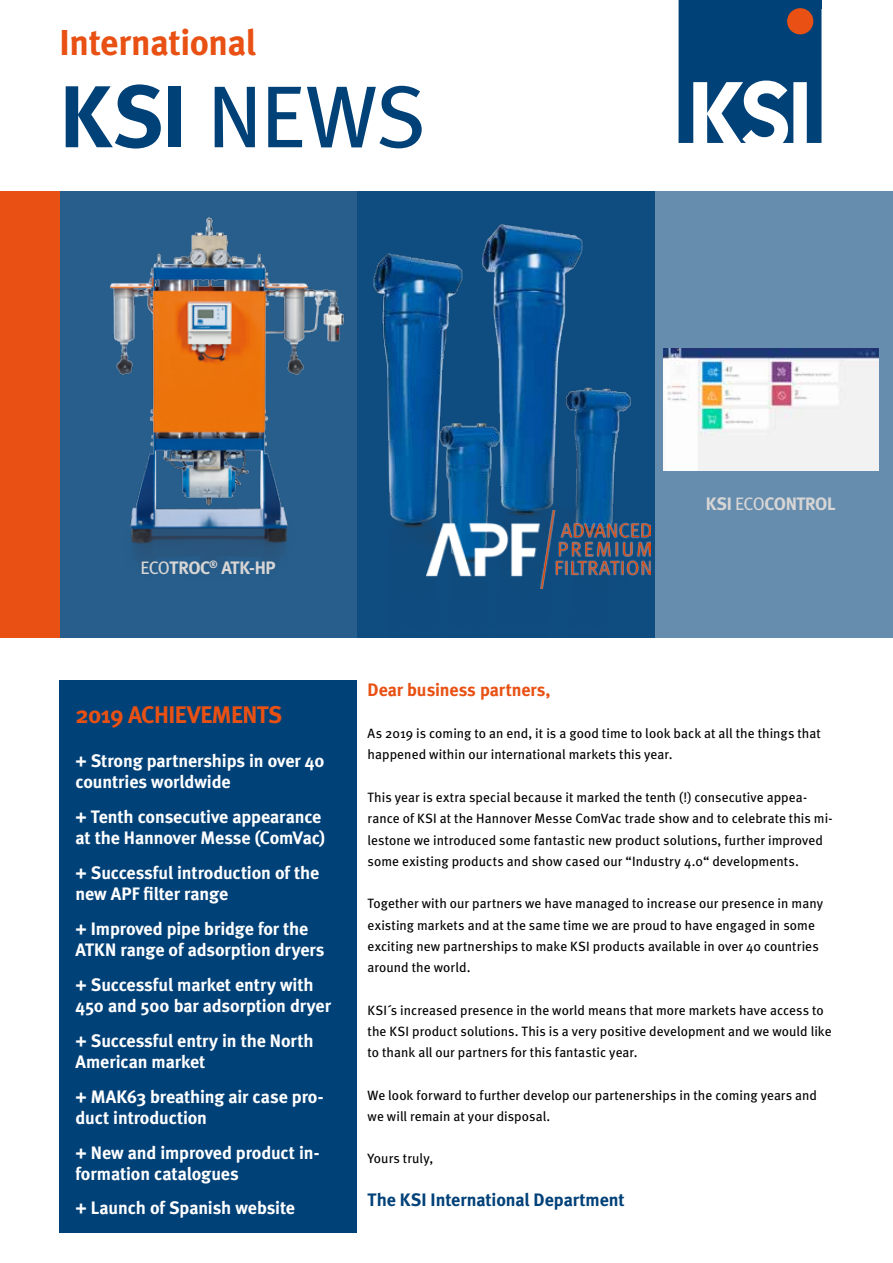
<style>
.page{position:relative;width:893px;height:1263px;background:#fff}
.page>*{position:absolute;margin:0;border:0;box-sizing:border-box;transform-origin:0 0}
.t1{font:87.75px "Meta";color:#004178}
.t2{font:700 36px "Meta";letter-spacing:-.01em;color:#e85113}
.t3{font:700 24px "Meta";letter-spacing:-.02em;color:#e85113}
.t4{font:700 18px/21.6px "Meta";letter-spacing:-.005em;color:#fff}
.t5{font:700 18px "Meta";letter-spacing:-.005em;color:#004178}
.t6{font:700 18px "Meta";letter-spacing:-.02em;color:#d8d6d5}
.t7{font:700 18px "Meta";letter-spacing:-.005em;color:#e85113}
.t8{font:13.5px/21.3px "Meta";letter-spacing:.005em;color:#000}
.s1{font-weight:700}
.s2{font-weight:400}
</style>
<div class="page">
<div style="left:60px;top:191px;width:595px;height:447px;background:#275e8c"></div>
<div style="left:357px;top:191px;width:536px;height:447px;background:#668dae"></div>
<div style="left:60px;top:680px;width:297px;height:553px;background:#004178"></div>
<div style="left:0;top:191px;width:60px;height:447px;background:#e85113"></div>
<svg style="left:679px;top:0;width:142px;height:143px"></svg>
<div style="left:787px;top:8px;width:26px;height:26px;background:#e85113;border-radius:50%"></div>
<img style="left:109px;top:217px;width:210px;height:346px">
<img style="left:319px;top:191px;width:336px;height:447px">
<img style="left:427px;top:510px;width:223px;height:78px">
<img style="left:663px;top:349px;width:215px;height:122px">
<h2 class="t2" style="left:60px;top:20px;width:198px">International</h2>
<h1 class="t1" style="left:60px;top:61px;width:368px"><span class="s1">KSI</span> NEWS</h1>
<h3 class="t6" style="left:140px;top:556px;width:137px"><span class="s2">ECO</span>TROC<sup>®</sup> ATK-HP</h3>
<h3 class="t6" style="left:706px;top:493px;width:131px">KSI <span class="s2">ECO</span>CONTROL</h3>
<h3 class="t3" style="left:76px;top:699px;width:208px">2019 ACHIEVEMENTS</h3>
<h3 class="t4" style="left:76px;top:749px;width:250px">+ Strong partnerships in over 40 countries worldwide</h3>
<h3 class="t4" style="left:76px;top:805px;width:251px">+ Tenth consecutive appearance at the Hannover Messe (ComVac)</h3>
<h3 class="t4" style="left:76px;top:861px;width:245px">+ Successful introduction of the new APF filter range</h3>
<h3 class="t4" style="left:76px;top:917px;width:250px">+ Improved pipe bridge for the<br>ATKN range of adsorption dryers</h3>
<h3 class="t4" style="left:76px;top:973px;width:257px">+ Successful market entry with<br>450 and 500 bar adsorption dryer</h3>
<h3 class="t4" style="left:76px;top:1029px;width:240px">+ Successful entry in the North<br>American market</h3>
<h3 class="t4" style="left:76px;top:1085px;width:250px">+ MAK63 breathing air case pro&shy;duct introduction</h3>
<h3 class="t4" style="left:76px;top:1141px;width:246px">+ New and improved product in&shy;formation catalogues</h3>
<h3 class="t4" style="left:76px;top:1197px;width:221px">+ Launch of Spanish website</h3>
<h3 class="t7" style="left:368px;top:678px;width:185px">Dear business partners,</h3>
<p class="t8" style="left:368px;top:722px;width:455px">As 2019 is coming to an end, it is a good time to look back at all the things that happened within our international markets this year.</p>
<p class="t8" style="left:368px;top:786px;width:467px">This year is extra special because it marked the tenth (!) consecutive appea&shy;rance of KSI at the Hannover Messe ComVac trade show and to celebrate this mi&shy;lestone we introduced some fantastic new product solutions, further improved some existing products and show cased our “Industry 4.0“ developments.</p>
<p class="t8" style="left:368px;top:893px;width:457px">Together with our partners we have managed to increase our presence in many existing markets and at the same time we are proud to have engaged in some exciting new partnerships to make KSI products available in over 40 countries around the world.</p>
<p class="t8" style="left:368px;top:999px;width:465px">KSI´s increased presence in the world means that more markets have access to the KSI product solutions. This is a very positive development and we would like to thank all our partners for this fantastic year.</p>
<p class="t8" style="left:368px;top:1084px;width:451px">We look forward to further develop our partenerships in the coming years and we will remain at your disposal.</p>
<p class="t8" style="left:368px;top:1148px;width:67px">Yours truly,</p>
<h3 class="t5" style="left:368px;top:1188px;width:259px">The KSI International Department</h3>
</div>
